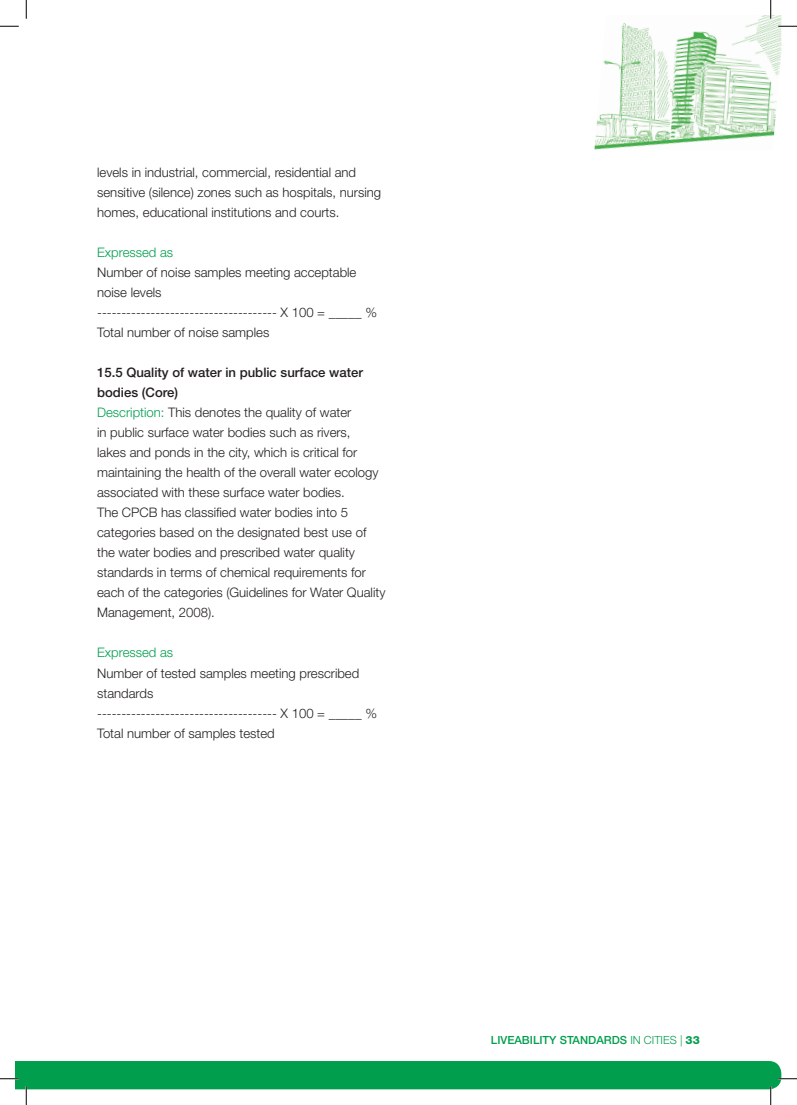
<style>
.page{position:relative;width:797px;height:1105px;background:#fff}
.page>*{position:absolute;margin:0;border:0;box-sizing:border-box;transform-origin:0 0}
.t1{font:300 13.12px/20px "Helvetica Neue LT Std";color:#231f20}
.t2{font:300 13.12px "Helvetica Neue LT Std";color:#009e4d}
.t3{font:500 11.25px "Helvetica Neue LT Std";color:#009e4d}
.s1{font-weight:500}
.s2{color:#009e4d}
.s3{font-weight:300}
.s4{font-weight:800}
</style>
<div class="page">
<img style="left:594px;top:16px;width:187px;height:134px">
<svg style="left:0;top:25px;width:19px;height:2px"></svg>
<svg style="left:778px;top:25px;width:19px;height:2px"></svg>
<svg style="left:25px;top:0;width:2px;height:19px"></svg>
<svg style="left:770px;top:0;width:1px;height:19px"></svg>
<svg style="left:0;top:1061px;width:797px;height:44px"></svg>
<p class="t1" style="left:97px;top:162px;width:285px">levels in industrial, commercial, residential and sensitive (silence) zones such as hospitals, nursing homes, educational institutions and courts.</p>
<p class="t2" style="left:97px;top:245px;width:78px">Expressed as</p>
<p class="t1" style="left:97px;top:262px;width:281px">Number of noise samples meeting acceptable noise levels<br>------------------------------------- X 100 = _____ % Total number of noise samples</p>
<p class="t1" style="left:97px;top:362px;width:290px"><span class="s1">15.5 Quality of water in public surface water bodies (Core)<br></span><span class="s2">Description:</span> This denotes the quality of water<br>in public surface water bodies such as rivers,<br>lakes and ponds in the city, which is critical for maintaining the health of the overall water ecology associated with these surface water bodies.<br>The CPCB has classified water bodies into 5 categories based on the designated best use of the water bodies and prescribed water quality standards in terms of chemical requirements for each of the categories (Guidelines for Water Quality Management, 2008).</p>
<p class="t2" style="left:97px;top:645px;width:78px">Expressed as</p>
<p class="t1" style="left:97px;top:662px;width:281px">Number of tested samples meeting prescribed standards<br>------------------------------------- X 100 = _____ % Total number of samples tested</p>
<p class="t3" style="left:491px;top:1033px;width:210px">Liveability Standards <span class="s3">in Cities |</span> <span class="s4">33</span></p>
</div>
